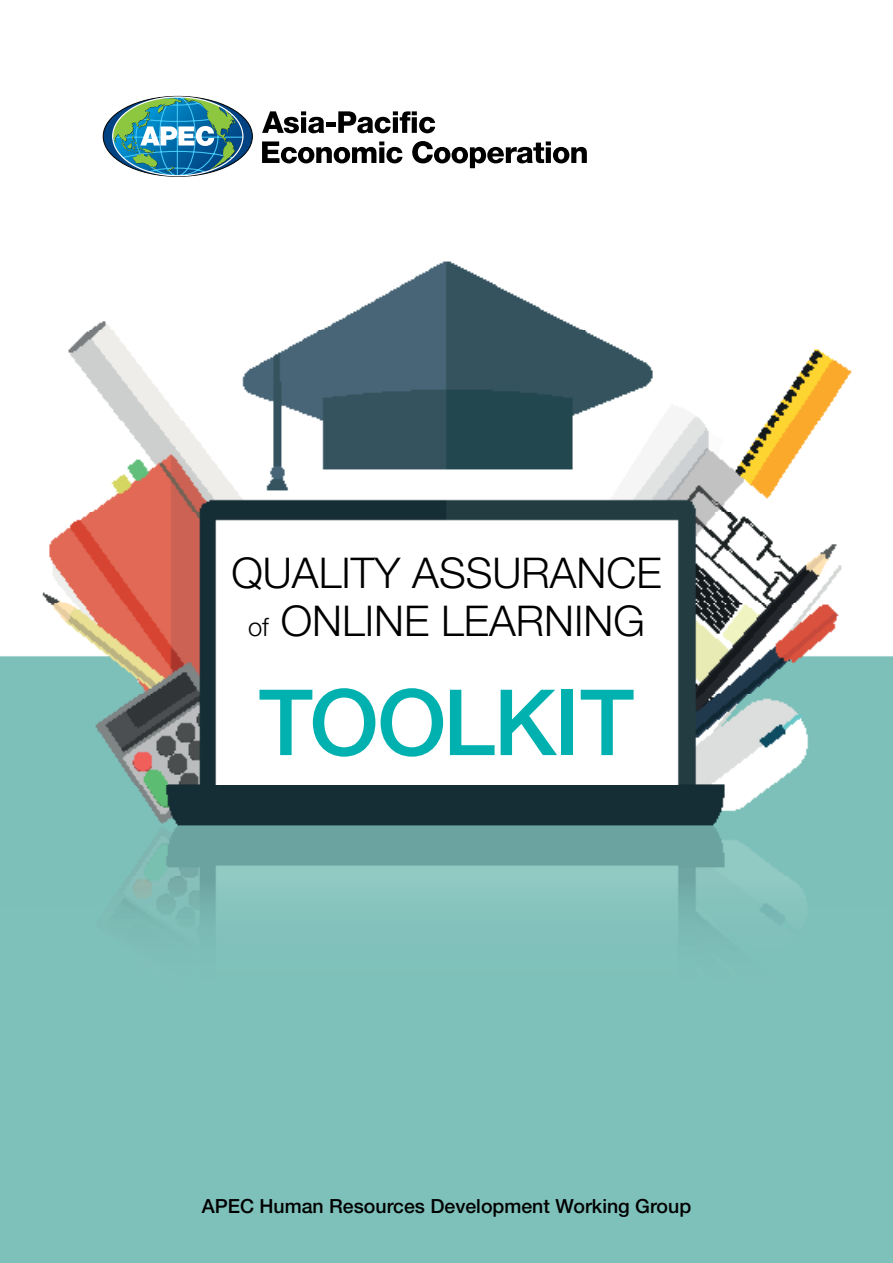
<style>
.page{position:relative;width:893px;height:1263px;background:#fff}
.page>*{position:absolute;margin:0;border:0;box-sizing:border-box;transform-origin:0 0}
.t1{font:500 91.5px "Helvetica Neue LT Std";letter-spacing:-.02em;color:#00b1b0}
.t2{font:300 42.45px/48px "Helvetica Neue LT Std";color:#000;text-align:center}
.Body_text{font:500 19.5px "Helvetica Neue LT Std";color:#000}
.s1{font-size:25.5px}
</style>
<div class="page">
<img style="left:0;top:127px;width:893px;height:1136px">
<svg style="left:103px;top:96px;width:149px;height:80px"></svg>
<img style="left:113px;top:97px;width:130px;height:79px">
<svg style="left:262px;top:141px;width:140px;height:22px"></svg>
<svg style="left:412px;top:141px;width:175px;height:27px"></svg>
<svg style="left:262px;top:111px;width:173px;height:22px"></svg>
<p class="t2" style="left:231px;top:548px;width:432px">QUALITY ASSURANCE <span class="s1">of</span> ONLINE LEARNING</p>
<p class="t1" style="left:259px;top:668px;width:377px">TOOLKIT</p>
<p class="Body_text" style="left:202px;top:1194px;width:491px">APEC Human Resources Development Working Group</p>
</div>
